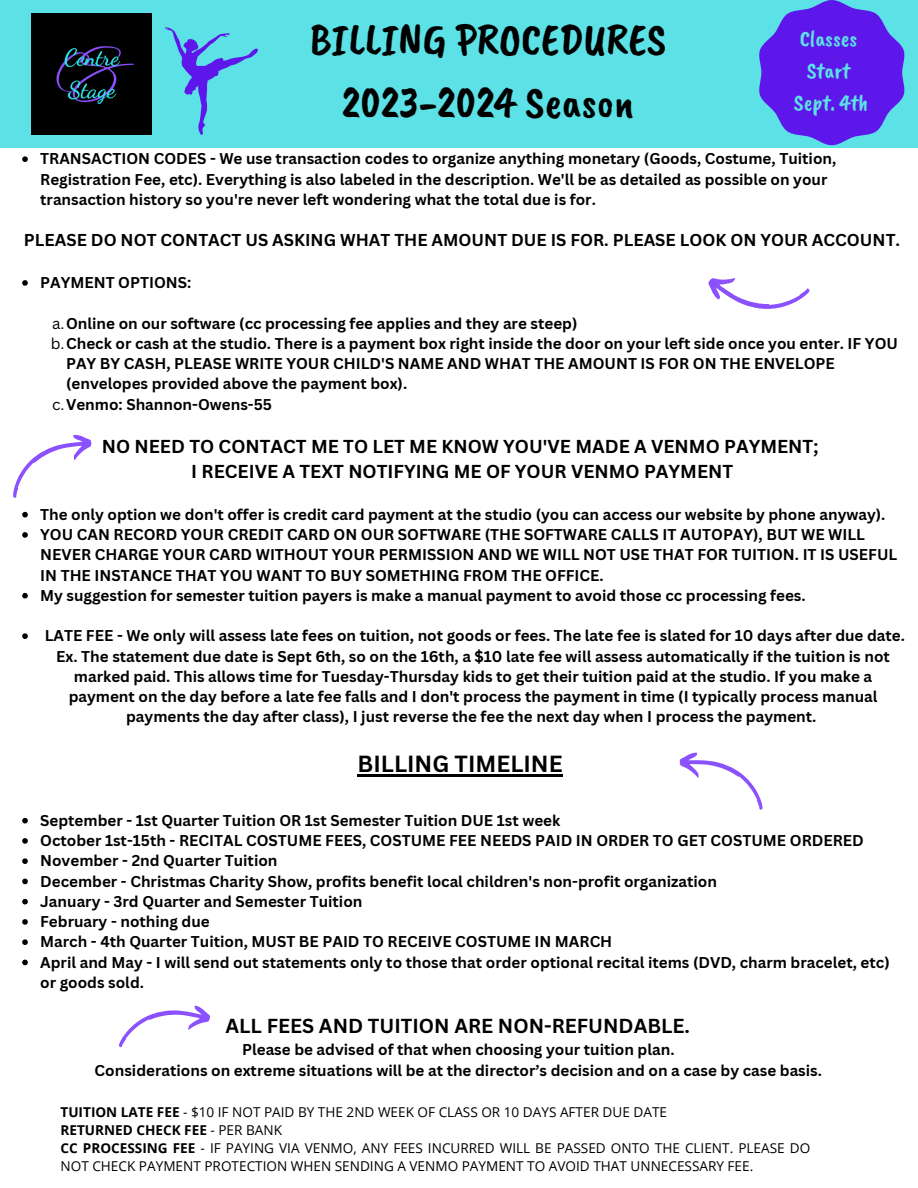
<style>
.page{position:relative;width:918px;height:1188px;background:#fff}
.page>*{position:absolute;margin:0;border:0;box-sizing:border-box;transform-origin:0 0}
.t1{font:45.15px "Caveat Brush";color:#000}
.t2{font:22.95px "Caveat Brush";color:#5ce1e6}
.t3{font:700 22.8px "Canva Sans";color:#000}
.t4{font:700 19.65px "Canva Sans";color:#000}
.t5{font:700 18.3px "Canva Sans";color:#000}
.t6{font:700 16.8px "Canva Sans";color:#000}
.t7{font:700 15.15px/20.2px "Canva Sans";color:#000}
.t8{font:13.65px/18.3px "Open Sans";color:#000}
.t9{font:700 13.65px "Open Sans";color:#000}
.s1{font-weight:400}
.s2{font-weight:700}
</style>
<div class="page">
<div style="left:0;top:0;width:918px;height:147px;background:#5ce1e6"></div>
<img style="left:31px;top:14px;width:121px;height:120px">
<svg style="left:165px;top:27px;width:93px;height:108px"></svg>
<svg style="left:759px;top:0;width:146px;height:145px"></svg>
<svg style="left:22px;top:156px;width:6px;height:6px"></svg>
<svg style="left:22px;top:280px;width:6px;height:6px"></svg>
<svg style="left:22px;top:512px;width:6px;height:6px"></svg>
<svg style="left:22px;top:532px;width:6px;height:6px"></svg>
<svg style="left:22px;top:593px;width:6px;height:5px"></svg>
<svg style="left:22px;top:633px;width:6px;height:6px"></svg>
<svg style="left:22px;top:818px;width:6px;height:6px"></svg>
<svg style="left:22px;top:838px;width:6px;height:6px"></svg>
<svg style="left:22px;top:858px;width:6px;height:6px"></svg>
<svg style="left:22px;top:879px;width:6px;height:5px"></svg>
<svg style="left:22px;top:899px;width:6px;height:5px"></svg>
<svg style="left:22px;top:919px;width:6px;height:6px"></svg>
<svg style="left:22px;top:939px;width:6px;height:6px"></svg>
<svg style="left:22px;top:960px;width:6px;height:5px"></svg>
<hr style="left:358px;top:774px;width:205px;height:2px;background:#000">
<svg style="left:708px;top:278px;width:102px;height:31px"></svg>
<svg style="left:13px;top:435px;width:79px;height:63px"></svg>
<svg style="left:679px;top:752px;width:84px;height:58px"></svg>
<svg style="left:119px;top:1005px;width:91px;height:43px"></svg>
<p class="t1" style="left:310px;top:11px;width:358px">BILLING PROCEDURES</p>
<p class="t1" style="left:342px;top:74px;width:294px">2023-2024 Season</p>
<p class="t2" style="left:800px;top:24px;width:59px">Classes</p>
<p class="t2" style="left:807px;top:56px;width:45px">Start</p>
<p class="t2" style="left:794px;top:88px;width:76px">Sept. 4th</p>
<p class="t7" style="left:40px;top:148px;width:798px">TRANSACTION CODES - We use transaction codes to organize anything monetary (Goods, Costume, Tuition,<br>Registration Fee, etc). Everything is also labeled in the description. We'll be as detailed as possible on your transaction history so you're never left wondering what the total due is for.</p>
<p class="t6" style="left:24px;top:228px;width:878px">PLEASE DO NOT CONTACT US ASKING WHAT THE AMOUNT DUE IS FOR. PLEASE LOOK ON YOUR ACCOUNT.</p>
<p class="t7" style="left:40px;top:272px;width:153px">PAYMENT OPTIONS:</p>
<p class="t7" style="left:52px;top:312px;width:527px"><span class="s1">a.</span>Online on our software (cc processing fee applies and they are steep)</p>
<p class="t7" style="left:66px;top:333px;width:833px;text-indent:-15px"><span class="s1">b.</span>Check or cash at the studio. There is a payment box right inside the door on your left side once you enter. IF YOU<br>PAY BY CASH, PLEASE WRITE YOUR CHILD'S NAME AND WHAT THE AMOUNT IS FOR ON THE ENVELOPE (envelopes provided above the payment box).</p>
<p class="t7" style="left:52px;top:393px;width:221px"><span class="s1">c.</span>Venmo: Shannon-Owens-55</p>
<p class="t5" style="left:102px;top:434px;width:718px">NO NEED TO CONTACT ME TO LET ME KNOW YOU'VE MADE A VENMO PAYMENT;</p>
<p class="t5" style="left:191px;top:459px;width:544px">I RECEIVE A TEXT NOTIFYING ME OF YOUR VENMO PAYMENT</p>
<p class="t7" style="left:40px;top:504px;width:847px">The only option we don't offer is credit card payment at the studio (you can access our website by phone anyway).</p>
<p class="t7" style="left:40px;top:524px;width:859px">YOU CAN RECORD YOUR CREDIT CARD ON OUR SOFTWARE (THE SOFTWARE CALLS IT AUTOPAY), BUT WE WILL<br>NEVER CHARGE YOUR CARD WITHOUT YOUR PERMISSION AND WE WILL NOT USE THAT FOR TUITION. IT IS USEFUL<br>IN THE INSTANCE THAT YOU WANT TO BUY SOMETHING FROM THE OFFICE.</p>
<p class="t7" style="left:40px;top:585px;width:767px">My suggestion for semester tuition payers is make a manual payment to avoid those cc processing fees.</p>
<p class="t7" style="left:45px;top:625px;width:862px;text-align:center">LATE FEE - We only will assess late fees on tuition, not goods or fees. The late fee is slated for 10 days after due date.<br>Ex. The statement due date is Sept 6th, so on the 16th, a $10 late fee will assess automatically if the tuition is not marked paid. This allows time for Tuesday-Thursday kids to get their tuition paid at the studio. If you make a payment on the day before a late fee falls and I don't process the payment in time (I typically process manual payments the day after class), I just reverse the fee the next day when I process the payment.</p>
<p class="t3" style="left:358px;top:747px;width:207px">BILLING TIMELINE</p>
<p class="t7" style="left:40px;top:810px;width:522px">September - 1st Quarter Tuition OR 1st Semester Tuition DUE 1st week</p>
<p class="t7" style="left:40px;top:830px;width:825px">October 1st-15th - RECITAL COSTUME FEES, COSTUME FEE NEEDS PAID IN ORDER TO GET COSTUME ORDERED</p>
<p class="t7" style="left:40px;top:850px;width:239px">November - 2nd Quarter Tuition</p>
<p class="t7" style="left:40px;top:870px;width:678px">December - Christmas Charity Show, profits benefit local children's non-profit organization</p>
<p class="t7" style="left:40px;top:891px;width:324px">January - 3rd Quarter and Semester Tuition</p>
<p class="t7" style="left:40px;top:911px;width:171px">February - nothing due</p>
<p class="t7" style="left:40px;top:931px;width:574px">March - 4th Quarter Tuition, MUST BE PAID TO RECEIVE COSTUME IN MARCH</p>
<p class="t7" style="left:40px;top:951px;width:851px">April and May - I will send out statements only to those that order optional recital items (DVD, charm bracelet, etc) or goods sold.</p>
<p class="t4" style="left:226px;top:1012px;width:466px">ALL FEES AND TUITION ARE NON-REFUNDABLE.</p>
<p class="t7" style="left:242px;top:1039px;width:434px">Please be advised of that when choosing your tuition plan.</p>
<p class="t7" style="left:95px;top:1059px;width:729px">Considerations on extreme situations will be at the director’s decision and on a case by case basis.</p>
<p class="t8" style="left:61px;top:1102px;width:608px"><span class="s2">TUITION LATE FEE</span> - $10 IF NOT PAID BY THE 2ND WEEK OF CLASS OR 10 DAYS AFTER DUE DATE</p>
<p class="t9" style="left:61px;top:1120px;width:223px">RETURNED CHECK FEE <span class="s1">- PER BANK</span></p>
<p class="t8" style="left:61px;top:1139px;width:751px"><span class="s2">CC PROCESSING FEE</span> - IF PAYING VIA VENMO, ANY FEES INCURRED WILL BE PASSED ONTO THE CLIENT. PLEASE DO<br>NOT CHECK PAYMENT PROTECTION WHEN SENDING A VENMO PAYMENT TO AVOID THAT UNNECESSARY FEE.</p>
</div>
